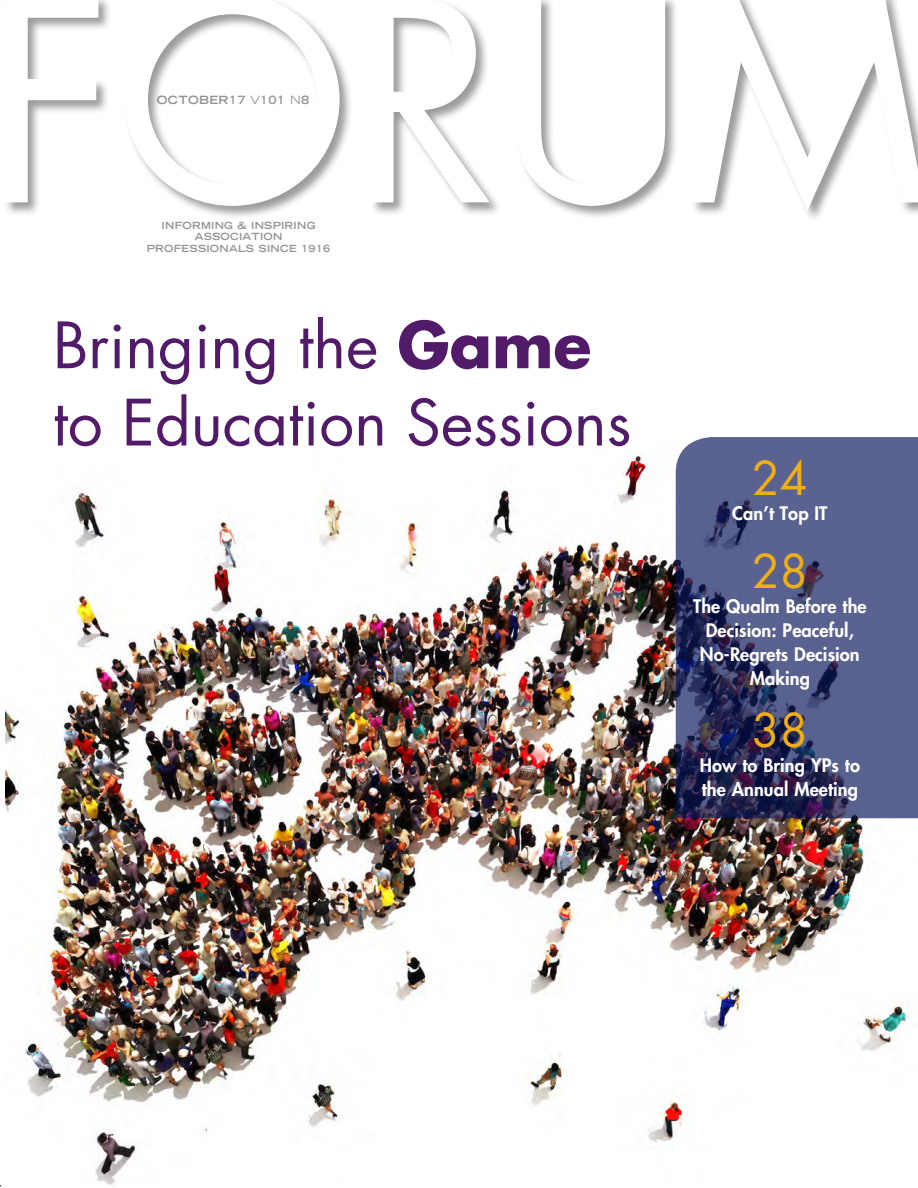
<style>
.page{position:relative;width:918px;height:1188px;background:#fff}
.page>*{position:absolute;margin:0;border:0;box-sizing:border-box;transform-origin:0 0}
.t1{font:273.15px "Futura Std";color:#fff}
.t2{font:62.1px/77.2px "Futura Std";color:#521b69}
.t3{font:45.45px "Futura Std";color:#f0af13}
.t4{font:800 18.15px/24.3px "Futura Std";letter-spacing:.005em;color:#fff;text-align:center}
.t5{font:700 expanded 11.4px "Trade Gothic LT Std";letter-spacing:.025em;color:#939598}
.t6{font:700 expanded 9.9px/11.4px "Trade Gothic LT Std";letter-spacing:.025em;color:#939598;text-align:center}
.s1{font-weight:400}
.s2{font-weight:700}
</style>
<div class="page">
<img style="left:6px;top:455px;width:912px;height:730px">
<svg style="left:676px;top:437px;width:242px;height:381px;background:#4a517e"></svg>
<div style="left:6px;top:0;width:912px;height:224px;background:#231f20;opacity:.45"></div>
<p class="t1" style="left:-16px;top:-72px;width:947px">FORUM</p>
<p class="t6" style="left:147px;top:219px;width:185px">INFORMING &amp; INSPIRING<br>ASSOCIATION<br>PROFESSIONALS SINCE 1916</p>
<p class="t5" style="left:157px;top:92px;width:154px">OCTOBER17 <span class="s1">V</span>101 <span class="s1">N</span>8</p>
<p class="t2" style="left:53px;top:307px;width:580px">Bringing the <span class="s2">Game </span>to Education Sessions</p>
<p class="t3" style="left:752px;top:450px;width:57px">24</p>
<p class="t4" style="left:732px;top:501px;width:97px">Can’t Top IT</p>
<p class="t3" style="left:752px;top:543px;width:57px">28</p>
<p class="t4" style="left:693px;top:594px;width:175px">The Qualm Before the<br>Decision: Peaceful,<br>No-Regrets Decision<br>Making</p>
<p class="t3" style="left:752px;top:702px;width:57px">38</p>
<p class="t4" style="left:700px;top:753px;width:162px;text-align:left">How to Bring YPs to the Annual Meeting</p>
</div>
